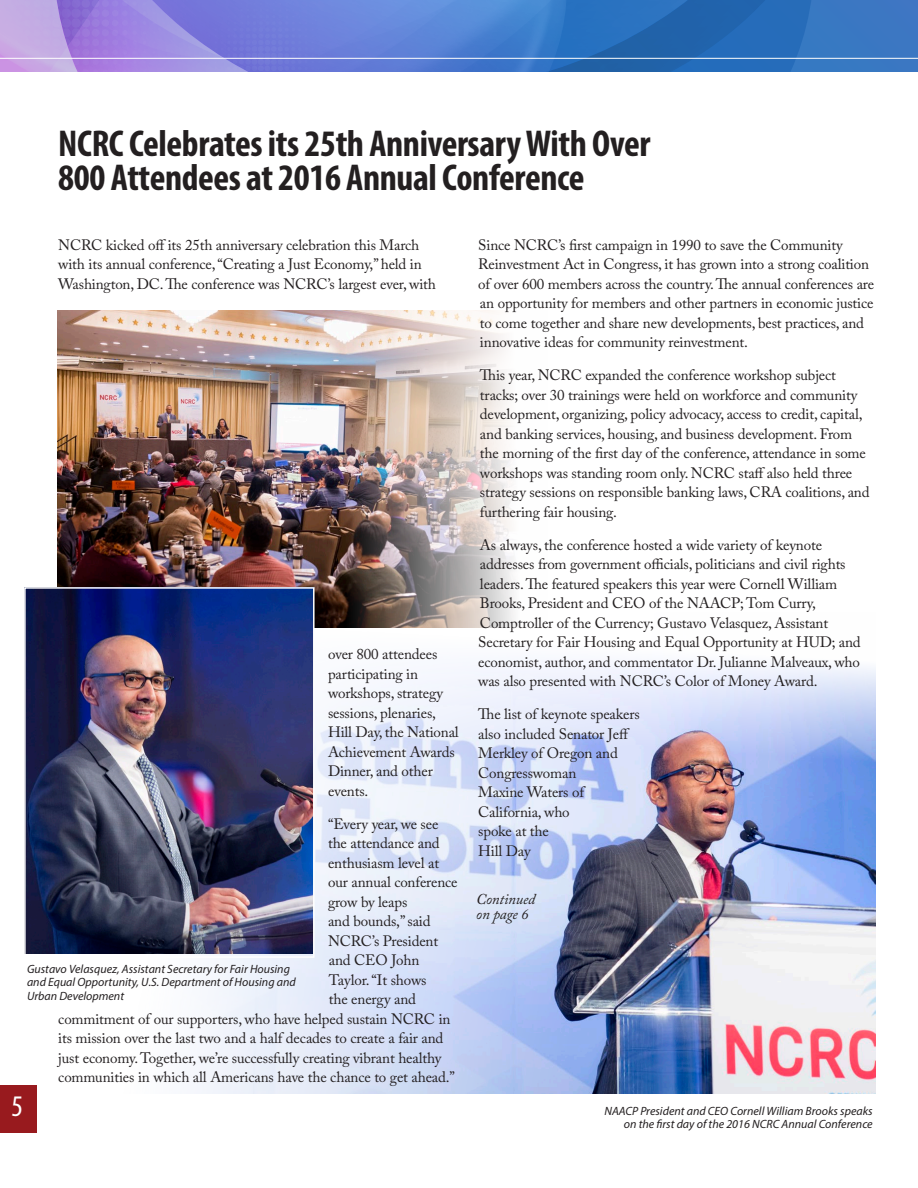
<style>
.page{position:relative;width:918px;height:1188px;background:#fff}
.page>*{position:absolute;margin:0;border:0;box-sizing:border-box;transform-origin:0 0}
.Headline_02{font:700 condensed 37.5px/34.5px "Myriad Pro";letter-spacing:-.01em;color:#231f20}
.t1{font:condensed 30px "Myriad Pro";color:#fff}
.Headline_02-2{font:15px/19.5px "Adobe Caslon Pro";letter-spacing:-.01em;color:#231f20}
.Headline_02-3{font:italic 15px/15px "Adobe Caslon Pro";letter-spacing:-.01em;color:#231f20}
.Headline_02-4{font:italic 12px/13.2px "Myriad Pro";color:#231f20}
</style>
<div class="page">
<img style="left:196px;top:627px;width:680px;height:467px">
<img style="left:57px;top:310px;width:457px;height:317px">
<img style="left:27px;top:590px;width:285px;height:364px">
<div style="left:24px;top:587px;width:291px;height:371px;border:2px solid #fff"></div>
<div style="left:0;top:1085px;width:37px;height:48px;background:#981a1e"></div>
<svg style="left:0;top:0;width:917px;height:72px;background:#5b7ccd"></svg>
<hr style="left:0;top:58px;width:918px;height:1px;background:#fff">
<p class="Headline_02" style="left:58px;top:125px;width:594px">NCRC Celebrates its 25th Anniversary With Over<br>800 Attendees at 2016 Annual Conference</p>
<p class="Headline_02-2" style="left:58px;top:235px;width:379px">NCRC kicked off its 25th anniversary celebration this March with its annual conference, “Creating a Just Economy,” held in<br>Washington, DC. The conference was NCRC’s largest ever, with</p>
<p class="Headline_02-2" style="left:328px;top:644px;width:132px">over 800 attendees participating in workshops, strategy sessions, plenaries,<br>Hill Day, the National<br>Achievement Awards<br>Dinner, and other events.</p>
<p class="Headline_02-2" style="left:328px;top:814px;width:112px">“Every year, we see</p>
<p class="Headline_02-2" style="left:328px;top:833px;width:113px">the attendance and</p>
<p class="Headline_02-2" style="left:328px;top:853px;width:113px">enthusiasm level at</p>
<p class="Headline_02-2" style="left:328px;top:872px;width:131px">our annual conference</p>
<p class="Headline_02-2" style="left:328px;top:892px;width:81px">grow by leaps</p>
<p class="Headline_02-2" style="left:328px;top:911px;width:104px">and bounds,” said</p>
<p class="Headline_02-2" style="left:328px;top:931px;width:112px">NCRC’s President</p>
<p class="Headline_02-2" style="left:329px;top:950px;width:92px">and CEO John</p>
<p class="Headline_02-2" style="left:329px;top:970px;width:99px">Taylor. “It shows</p>
<p class="Headline_02-2" style="left:329px;top:989px;width:89px">the energy and</p>
<p class="Headline_02-2" style="left:58px;top:1009px;width:394px">commitment of our supporters, who have helped sustain NCRC in</p>
<p class="Headline_02-2" style="left:58px;top:1028px;width:387px">its mission over the last two and a half decades to create a fair and</p>
<p class="Headline_02-2" style="left:58px;top:1048px;width:385px">just economy. Together, we’re successfully creating vibrant healthy</p>
<p class="Headline_02-2" style="left:58px;top:1067px;width:398px">communities in which all Americans have the chance to get ahead.”</p>
<p class="Headline_02-4" style="left:27px;top:962px;width:270px">Gustavo Velasquez, Assistant Secretary for Fair Housing and Equal Opportunity, U.S. Department of Housing and<br>Urban Development</p>
<h2 class="t1" style="left:11px;top:1088px;width:13px">5</h2>
<p class="Headline_02-2" style="left:478px;top:235px;width:397px">Since NCRC’s first campaign in 1990 to save the Community Reinvestment Act in Congress, it has grown into a strong coalition of over 600 members across the country. The annual conferences are an opportunity for members and other partners in economic justice to come together and share new developments, best practices, and innovative ideas for community reinvestment.</p>
<p class="Headline_02-2" style="left:480px;top:365px;width:391px">This year, NCRC expanded the conference workshop subject tracks; over 30 trainings were held on workforce and community development, organizing, policy advocacy, access to credit, capital, and banking services, housing, and business development. From the morning of the first day of the conference, attendance in some workshops was standing room only. NCRC staff also held three strategy sessions on responsible banking laws, CRA coalitions, and furthering fair housing.</p>
<p class="Headline_02-2" style="left:478px;top:535px;width:384px">As always, the conference hosted a wide variety of keynote addresses from government officials, politicians and civil rights leaders. The featured speakers this year were Cornell William Brooks, President and CEO of the NAACP; Tom Curry, Comptroller of the Currency; Gustavo Velasquez, Assistant Secretary for Fair Housing and Equal Opportunity at HUD; and economist, author, and commentator Dr. Julianne Malveaux, who was also presented with NCRC’s Color of Money Award.</p>
<p class="Headline_02-2" style="left:478px;top:704px;width:163px">The list of keynote speakers also included Senator Jeff<br>Merkley of Oregon and<br>Congresswoman<br>Maxine Waters of<br>California, who<br>spoke at the<br>Hill Day</p>
<p class="Headline_02-3" style="left:476px;top:891px;width:60px">Continued on page 6</p>
<p class="Headline_02-4" style="left:605px;top:1104px;width:270px;text-align:right">NAACP President and CEO Cornell William Brooks speaks on the first day of the 2016 NCRC Annual Conference</p>
</div>
